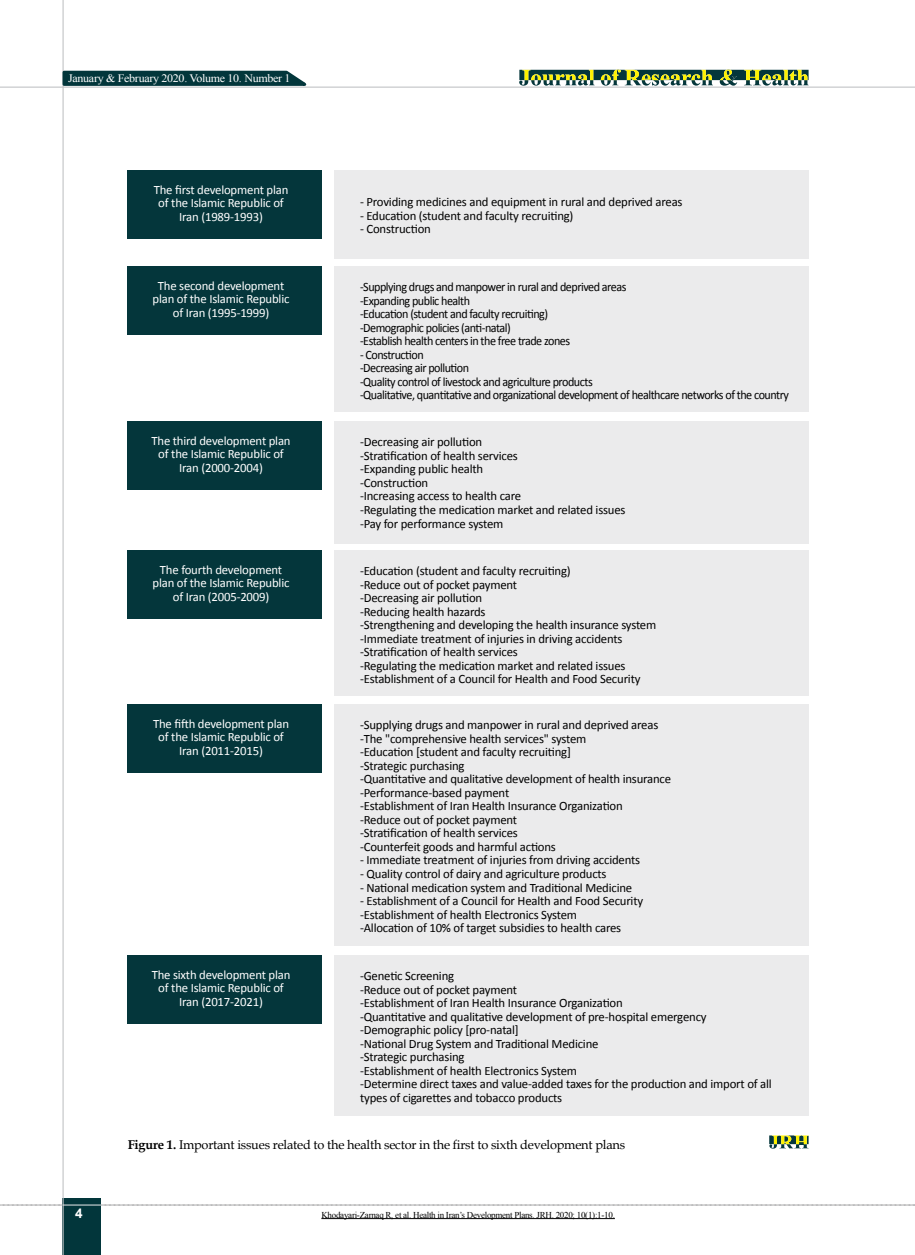
<style>
.page{position:relative;width:915px;height:1255px;background:#fff}
.page>*{position:absolute;margin:0;border:0;box-sizing:border-box;transform-origin:0 0}
.t1{font:700 13.5px "Arial";color:#fff}
.t2{font:12.75px/13.5px "Calibri";letter-spacing:-.015em;color:#000}
.t3{font:12.75px/13.5px "Calibri";letter-spacing:-.015em;color:#fff;text-align:center}
.t4{font:12.75px/13.5px "Calibri";letter-spacing:-.04em;color:#000;scale:.95 1}
.t5{font:12.75px "Book Antiqua";letter-spacing:-.015em;color:#000}
.t6{font:11.4px "Times New Roman";letter-spacing:-.025em;color:#fff;scale:1.05 1}
.t7{font:9px "Times New Roman";letter-spacing:-.03em;color:#000}
.s1{font-weight:700}
</style>
<div class="page">
<svg style="left:0;top:1204px;width:915px;height:1px"></svg>
<div style="left:63px;top:1198px;width:38px;height:56px;background:#02363b"></div>
<hr style="left:62px;top:0;width:2px;height:1254px;background:#c2c4c6">
<hr style="left:0;top:87px;width:914px;height:1px;background:#c2c4c6">
<hr style="left:63px;top:1204px;width:38px;height:1px;background:#ebebec">
<svg style="left:61px;top:69px;width:253px;height:18px;background:#375f63"></svg>
<svg style="left:519px;top:69px;width:289px;height:17px;background:#799165"></svg>
<div style="left:128px;top:170px;width:194px;height:68px;background:#04363b"></div>
<div style="left:128px;top:266px;width:194px;height:68px;background:#04363b"></div>
<div style="left:128px;top:421px;width:194px;height:68px;background:#04363b"></div>
<div style="left:128px;top:550px;width:194px;height:68px;background:#04363b"></div>
<div style="left:128px;top:704px;width:194px;height:68px;background:#04363b"></div>
<div style="left:128px;top:955px;width:194px;height:68px;background:#04363b"></div>
<div style="left:334px;top:170px;width:474px;height:89px;background:#ebebec"></div>
<div style="left:334px;top:266px;width:474px;height:146px;background:#ebebec"></div>
<div style="left:334px;top:421px;width:474px;height:123px;background:#ebebec"></div>
<div style="left:334px;top:550px;width:474px;height:145px;background:#ebebec"></div>
<div style="left:334px;top:704px;width:474px;height:241px;background:#ebebec"></div>
<div style="left:334px;top:955px;width:474px;height:160px;background:#ebebec"></div>
<svg style="left:769px;top:1135px;width:39px;height:13px"></svg>
<hr style="left:321px;top:1218px;width:293px;height:1px;background:#000">
<p class="t6" style="left:68px;top:70px;width:213px">January &amp; February 2020. Volume 10. Number 1</p>
<p class="t3" style="left:154px;top:183px;width:136px">The first development plan of the Islamic Republic of<br>Iran (1989-1993)</p>
<p class="t2" style="left:360px;top:195px;width:324px">- Providing medicines and equipment in rural and deprived areas</p>
<p class="t2" style="left:360px;top:209px;width:215px">- Education (student and faculty recruiting)</p>
<p class="t2" style="left:360px;top:222px;width:72px">- Construction</p>
<p class="t1" style="left:75px;top:1203px;width:9px">4</p>
<p class="t3" style="left:152px;top:278px;width:138px">The second development plan of the Islamic Republic of Iran (1995-1999)</p>
<p class="t4" style="left:360px;top:280px;width:282px">-Supplying drugs and manpower in rural and deprived areas -Expanding public health<br>-Education (student and faculty recruiting)<br>-Demographic policies (anti-natal)<br>-Establish health centers in the free trade zones</p>
<p class="t4" style="left:360px;top:348px;width:453px">- Construction<br>-Decreasing air pollution<br>-Quality control of livestock and agriculture products<br>-Qualitative, quantitative and organizational development of healthcare networks of the country</p>
<p class="t2" style="left:360px;top:435px;width:267px">-Decreasing air pollution<br>-Stratification of health services<br>-Expanding public health<br>-Construction<br>-Increasing access to health care<br>-Regulating the medication market and related issues -Pay for performance system</p>
<p class="t2" style="left:360px;top:564px;width:298px">-Education (student and faculty recruiting)<br>-Reduce out of pocket payment<br>-Decreasing air pollution<br>-Reducing health hazards<br>-Strengthening and developing the health insurance system -Immediate treatment of injuries in driving accidents -Stratification of health services<br>-Regulating the medication market and related issues -Establishment of a Council for Health and Food Security</p>
<p class="t2" style="left:360px;top:718px;width:312px">-Supplying drugs and manpower in rural and deprived areas -The "comprehensive health services" system<br>-Education [student and faculty recruiting]<br>-Strategic purchasing<br>-Quantitative and qualitative development of health insurance -Performance-based payment<br>-Establishment of Iran Health Insurance Organization<br>-Reduce out of pocket payment<br>-Stratification of health services<br>-Counterfeit goods and harmful actions</p>
<p class="t2" style="left:360px;top:853px;width:281px">- Immediate treatment of injuries from driving accidents</p>
<p class="t2" style="left:360px;top:867px;width:248px">- Quality control of dairy and agriculture products</p>
<p class="t2" style="left:360px;top:880px;width:274px">- National medication system and Traditional Medicine</p>
<p class="t2" style="left:360px;top:894px;width:284px">- Establishment of a Council for Health and Food Security -Establishment of health Electronics System<br>-Allocation of 10% of target subsidies to health cares</p>
<p class="t2" style="left:360px;top:969px;width:413px">-Genetic Screening<br>-Reduce out of pocket payment<br>-Establishment of Iran Health Insurance Organization<br>-Quantitative and qualitative development of pre-hospital emergency -Demographic policy [pro-natal]<br>-National Drug System and Traditional Medicine<br>-Strategic purchasing<br>-Establishment of health Electronics System<br>-Determine direct taxes and value-added taxes for the production and import of all types of cigarettes and tobacco products</p>
<p class="t5" style="left:128px;top:1135px;width:498px"><span class="s1">Figure 1.</span> Important issues related to the health sector in the first to sixth development plans</p>
<p class="t3" style="left:151px;top:434px;width:141px">The third development plan of the Islamic Republic of<br>Iran (2000-2004)</p>
<p class="t3" style="left:152px;top:562px;width:138px">The fourth development plan of the Islamic Republic of Iran (2005-2009)</p>
<p class="t3" style="left:153px;top:716px;width:137px">The fifth development plan of the Islamic Republic of<br>Iran (2011-2015)</p>
<p class="t3" style="left:152px;top:967px;width:140px">The sixth development plan of the Islamic Republic of<br>Iran (2017-2021)</p>
<p class="t7" style="left:321px;top:1208px;width:295px">Khodayari-Zarnaq R, et al. Health in Iran’s Development Plans. JRH. 2020; 10(1):1-10.</p>
</div>
